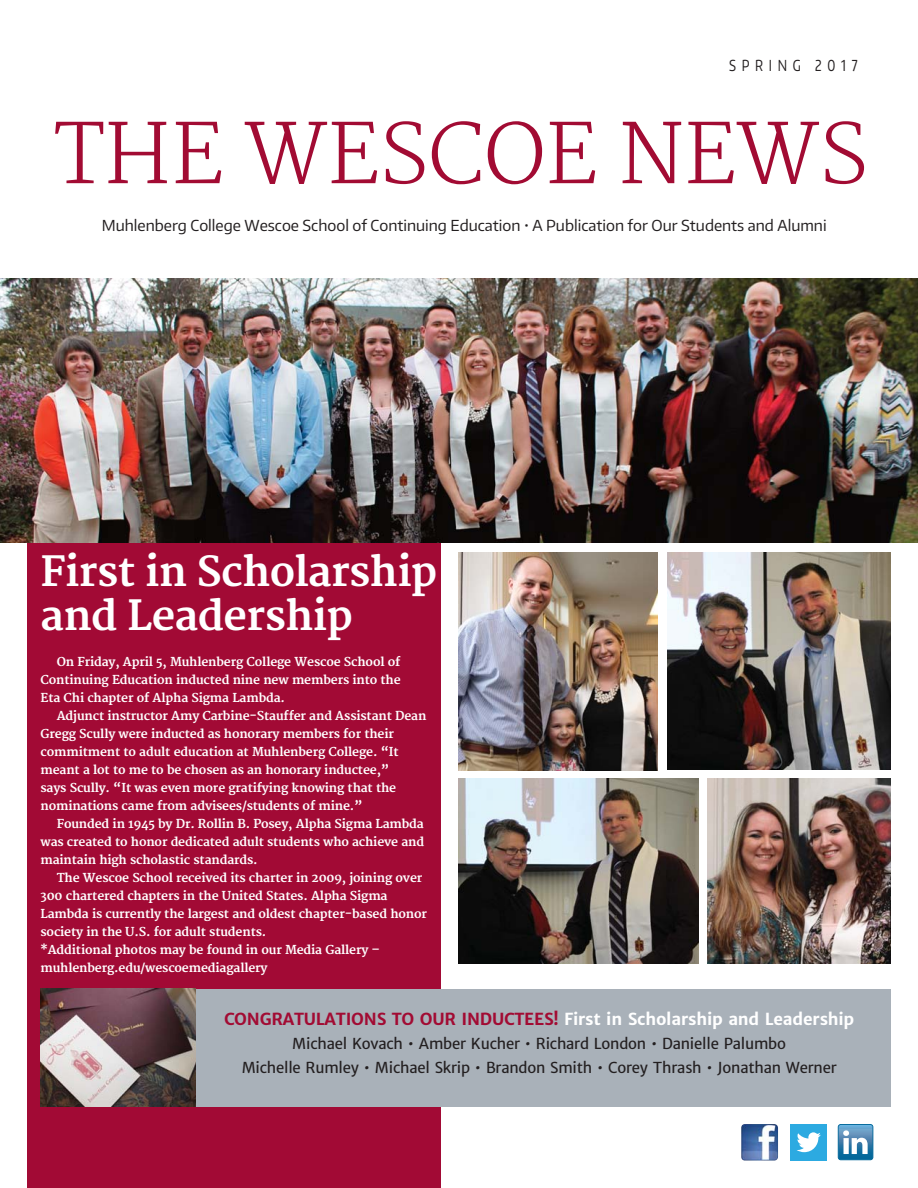
<style>
.page{position:relative;width:918px;height:1188px;background:#fff}
.page>*{position:absolute;margin:0;border:0;box-sizing:border-box;transform-origin:0 0}
.t1{font:300 81px "Merriweather";color:#a20b33}
.t2{font:700 40.5px/43.5px "Merriweather";letter-spacing:-.015em;color:#fff}
.t3{font:700 16.5px "Merriweather Sans";letter-spacing:-.015em;color:#fff}
.t4{font:15px/24px "Merriweather Sans";letter-spacing:-.015em;color:#231f20;text-align:center}
.t5{font:15px "Encode Sans Normal";color:#231f20}
.t6{font:15px "Encode Sans Narrow";letter-spacing:.45em;color:#231f20;scale:.85 1}
.t7{font:700 12px/18px "Merriweather";letter-spacing:-.015em;color:#fff;text-align:justify}
.s1{color:#a20b33}
</style>
<div class="page">
<div style="left:27px;top:496px;width:414px;height:692px;background:#a20a35"></div>
<div style="left:40px;top:989px;width:851px;height:117px;background:#a9b1b9"></div>
<div style="left:790px;top:1124px;width:37px;height:37px;background:#2caae1"></div>
<svg style="left:797px;top:1132px;width:24px;height:20px"></svg>
<img style="left:741px;top:1124px;width:37px;height:37px;border-radius:4px">
<svg style="left:838px;top:1124px;width:35px;height:36px"></svg>
<img style="left:459px;top:553px;width:199px;height:218px">
<img style="left:40px;top:989px;width:156px;height:117px">
<img style="left:708px;top:778px;width:183px;height:186px">
<img style="left:459px;top:778px;width:240px;height:185px">
<img style="left:667px;top:553px;width:224px;height:217px">
<img style="left:0;top:279px;width:918px;height:264px">
<p class="t6" style="left:729px;top:55px;width:153px">SPRING 2017</p>
<h1 class="t1" style="left:54px;top:108px;width:816px">THE WESCOE NEWS</h1>
<p class="t5" style="left:102px;top:219px;width:726px">Muhlenberg College Wescoe School of Continuing Education • A Publication for Our Students and Alumni</p>
<h2 class="t2" style="left:40px;top:554px;width:398px">First in Scholarship and Leadership</h2>
<p class="t7" style="left:40px;top:653px;width:362px;text-indent:16px">On Friday, April 5, Muhlenberg College Wescoe School of Continuing Education inducted nine new members into the Eta Chi chapter of Alpha Sigma Lambda.</p>
<p class="t7" style="left:40px;top:707px;width:387px;text-align:left;text-indent:16px">Adjunct instructor Amy Carbine-Stauffer and Assistant Dean Gregg Scully were inducted as honorary members for their commitment to adult education at Muhlenberg College. “It meant a lot to me to be chosen as an honorary inductee,”<br>says Scully. “It was even more gratifying knowing that the nominations came from advisees/students of mine.”</p>
<p class="t7" style="left:40px;top:815px;width:385px;text-indent:16px">Founded in 1945 by Dr. Rollin B. Posey, Alpha Sigma Lambda was created to honor dedicated adult students who achieve and maintain high scholastic standards.</p>
<p class="t7" style="left:40px;top:869px;width:388px;text-align:left;text-indent:16px">The Wescoe School received its charter in 2009, joining over 300 chartered chapters in the United States. Alpha Sigma Lambda is currently the largest and oldest chapter-based honor society in the U.S. for adult students.<br>*Additional photos may be found in our Media Gallery – muhlenberg.edu/wescoemediagallery</p>
<h3 class="t3" style="left:224px;top:1010px;width:632px"><span class="s1">CONGRATULATIONS TO OUR INDUCTEES!</span> First in Scholarship and Leadership</h3>
<p class="t4" style="left:242px;top:1032px;width:596px">Michael Kovach • Amber Kucher • Richard London • Danielle Palumbo<br>Michelle Rumley • Michael Skrip • Brandon Smith • Corey Thrash • Jonathan Werner</p>
</div>
